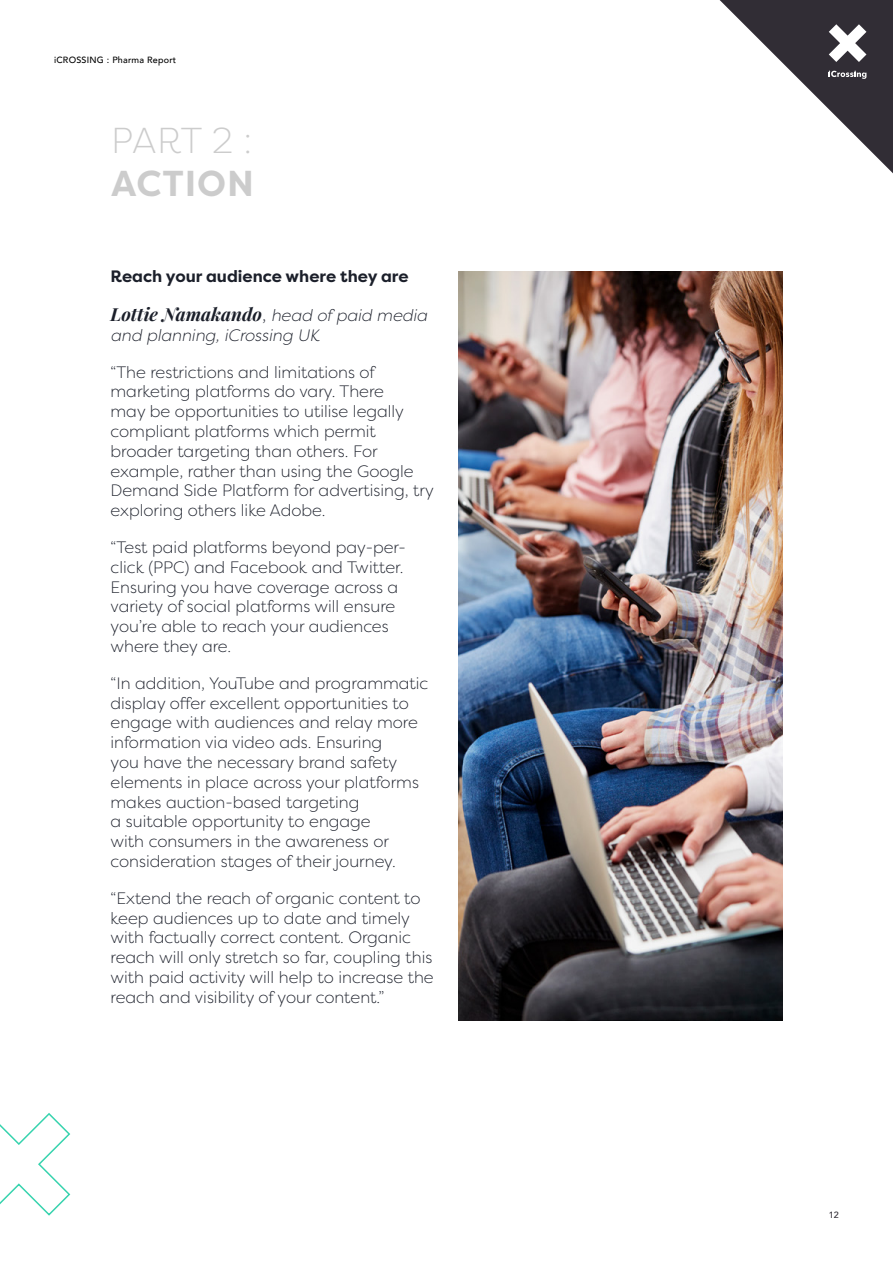
<style>
.page{position:relative;width:893px;height:1263px;background:#fff}
.page>*{position:absolute;margin:0;border:0;box-sizing:border-box;transform-origin:0 0}
.t1{font:300 36px "Filson Pro";color:#ccc}
.t2{font:700 36px "Filson Pro";letter-spacing:.025em;color:#ccc}
.t3{font:italic 700 18px "Playfair Display";color:#1b1f2a}
.t4{font:300 16.5px/19.8px "Filson Pro";color:#1b1f2a}
.t5{font:700 16.5px "Filson Pro";color:#1b1f2a}
.t6{font:italic 300 16.5px "Filson Pro";color:#1b1f2a}
.t7{font:500 9px "Avenir";letter-spacing:.025em;color:#000}
.t8{font:500 9px "Avenir";color:#312d35}
.s1{font-family:"Filson Pro";font-weight:300;font-style:normal}
.s2{font-family:"Filson Pro";font-weight:300;font-size:16.5px}
</style>
<div class="page">
<svg style="left:719px;top:0;width:174px;height:174px"></svg>
<img style="left:459px;top:271px;width:323px;height:749px">
<svg style="left:0;top:1113px;width:71px;height:103px"></svg>
<p class="t7" style="left:54px;top:52px;width:124px">iCROSSING : Pharma Report</p>
<h1 class="t1" style="left:111px;top:117px;width:142px">PART 2 :</h1>
<h1 class="t2" style="left:111px;top:161px;width:144px">ACTION</h1>
<p class="t5" style="left:111px;top:266px;width:299px">Reach your audience where they are</p>
<p class="t3" style="left:111px;top:300px;width:318px">Lottie Namakando<span class="s1">,</span> <span class="s2">head of paid media</span></p>
<p class="t6" style="left:111px;top:324px;width:210px">and planning, iCrossing UK</p>
<p class="t4" style="left:111px;top:361px;width:325px">“The restrictions and limitations of marketing platforms do vary. There<br>may be opportunities to utilise legally compliant platforms which permit broader targeting than others. For example, rather than using the Google Demand Side Platform for advertising, try exploring others like Adobe.</p>
<p class="t4" style="left:111px;top:537px;width:297px">“Test paid platforms beyond pay-per&shy;click (PPC) and Facebook and Twitter.<br>Ensuring you have coverage across a variety of social platforms will ensure you’re able to reach your audiences where they are.</p>
<p class="t4" style="left:111px;top:673px;width:319px">“In addition, YouTube and programmatic display offer excellent opportunities to engage with audiences and relay more information via video ads. Ensuring<br>you have the necessary brand safety elements in place across your platforms makes auction-based targeting<br>a suitable opportunity to engage<br>with consumers in the awareness or consideration stages of their journey.</p>
<p class="t4" style="left:111px;top:888px;width:325px">“Extend the reach of organic content to keep audiences up to date and timely with factually correct content. Organic reach will only stretch so far, coupling this with paid activity will help to increase the reach and visibility of your content.”</p>
<p class="t8" style="left:829px;top:1207px;width:12px">12</p>
</div>
